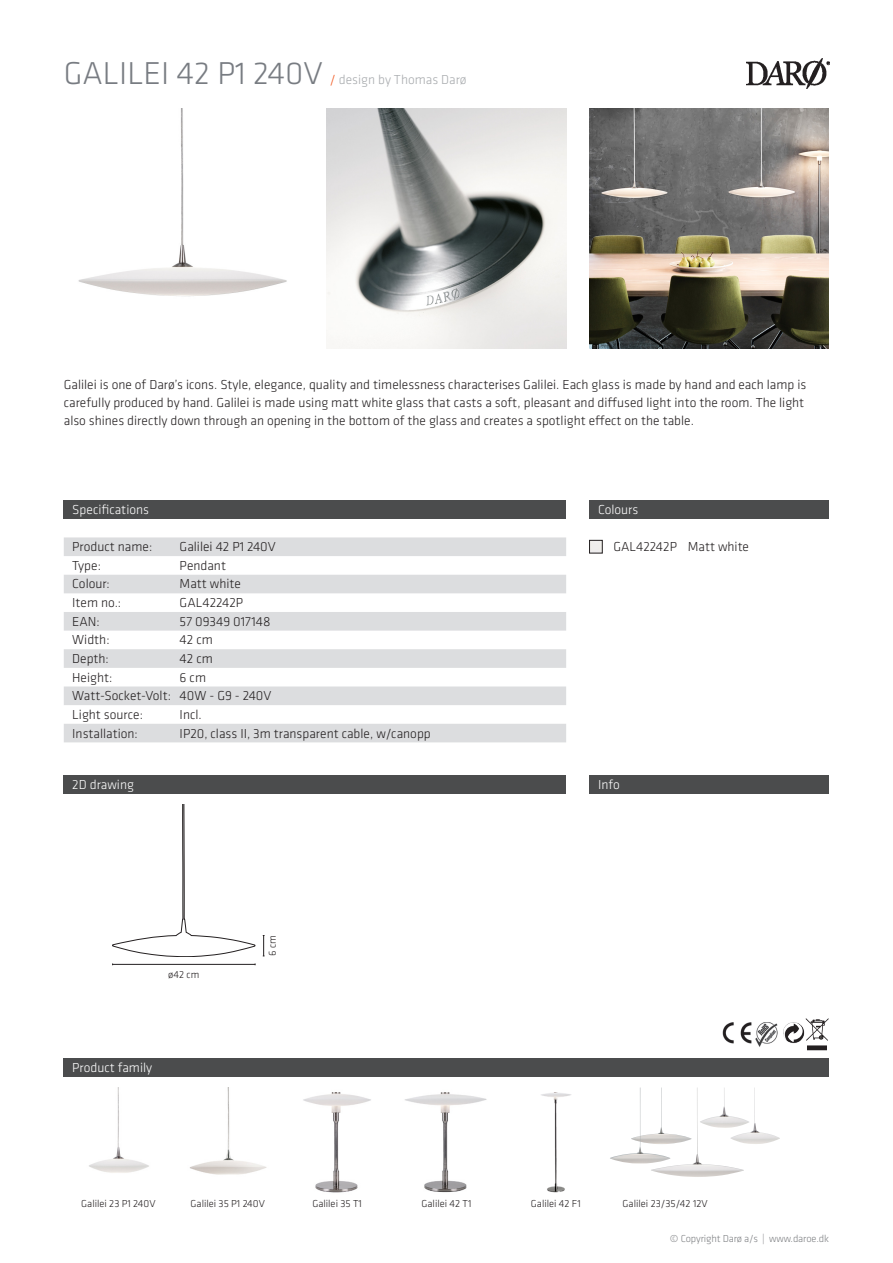
<style>
.page{position:relative;width:893px;height:1263px;background:#fff}
.page>*{position:absolute;margin:0;border:0;box-sizing:border-box;transform-origin:0 0}
.t1{font:300 32.85px "Klavika";color:#787c82}
.Brødtekst{font:300 13.5px/18px "Klavika";color:#231f20}
.Skema_tekst_-_specif{font:300 13.5px "Klavika";color:#231f20}
.t2{font:300 13.5px "Klavika";color:#fff}
.t3{font:300 13.5px "Klavika";color:#a8abae}
.Product_family_tekst{font:300 10.5px "Klavika";color:#231f20}
.t4{font:300 10.5px "Klavika";letter-spacing:-.01em;color:#808285}
.s1{color:#f15921}
</style>
<div class="page">
<div style="left:64px;top:500px;width:502px;height:19px;background:#4b4c4d"></div>
<div style="left:589px;top:500px;width:240px;height:19px;background:#4b4c4d"></div>
<div style="left:589px;top:775px;width:240px;height:19px;background:#4b4c4d"></div>
<div style="left:64px;top:775px;width:502px;height:19px;background:#4b4c4d"></div>
<div style="left:64px;top:1058px;width:765px;height:19px;background:#4b4c4d"></div>
<img style="left:746px;top:58px;width:83px;height:30px">
<img style="left:722px;top:1022px;width:30px;height:22px">
<img style="left:806px;top:1018px;width:22px;height:33px">
<img style="left:783px;top:1022px;width:25px;height:25px">
<img style="left:755px;top:1022px;width:23px;height:25px">
<img style="left:327px;top:109px;width:239px;height:239px">
<svg style="left:591px;top:542px;width:9px;height:9px"></svg>
<div style="left:589px;top:540px;width:13px;height:13px;border:1px solid #231f20"></div>
<img style="left:89px;top:1087px;width:482px;height:106px">
<img style="left:589px;top:109px;width:240px;height:239px">
<img style="left:78px;top:109px;width:209px;height:188px">
<svg style="left:64px;top:537px;width:502px;height:205px;fill:#dcdddf"></svg>
<img style="left:651px;top:1088px;width:93px;height:89px">
<img style="left:730px;top:1088px;width:50px;height:56px">
<img style="left:700px;top:1088px;width:49px;height:40px">
<img style="left:670px;top:1088px;width:22px;height:56px">
<img style="left:610px;top:1087px;width:60px;height:76px">
<svg style="left:112px;top:805px;width:143px;height:152px"></svg>
<hr style="left:113px;top:964px;width:142px;height:1px;background:#231f20">
<svg style="left:263px;top:935px;width:1px;height:22px"></svg>
<p class="t1" style="left:64px;top:55px;width:260px">GALILEI 42 P1 240V</p>
<p class="t3" style="left:330px;top:72px;width:138px"><span class="s1">/</span> design by Thomas Darø</p>
<p class="Brødtekst" style="left:64px;top:376px;width:744px">Galilei is one of Darø’s icons. Style, elegance, quality and timelessness characterises Galilei. Each glass is made by hand and each lamp is carefully produced by hand. Galilei is made using matt white glass that casts a soft, pleasant and diffused light into the room. The light also shines directly down through an opening in the bottom of the glass and creates a spotlight effect on the table.</p>
<p class="t2" style="left:72px;top:502px;width:78px">Specifications</p>
<p class="t2" style="left:598px;top:502px;width:42px">Colours</p>
<p class="Skema_tekst_-_specif" style="left:72px;top:539px;width:81px">Product name:</p>
<p class="Skema_tekst_-_specif" style="left:180px;top:539px;width:98px">Galilei 42 P1 240V</p>
<p class="Skema_tekst_-_specif" style="left:72px;top:558px;width:30px">Type:</p>
<p class="Skema_tekst_-_specif" style="left:180px;top:558px;width:48px">Pendant</p>
<p class="Skema_tekst_-_specif" style="left:72px;top:577px;width:39px">Colour:</p>
<p class="Skema_tekst_-_specif" style="left:180px;top:577px;width:63px">Matt white</p>
<p class="Skema_tekst_-_specif" style="left:72px;top:595px;width:50px">Item no.:</p>
<p class="Skema_tekst_-_specif" style="left:180px;top:595px;width:65px">GAL42242P</p>
<p class="Skema_tekst_-_specif" style="left:72px;top:614px;width:29px">EAN:</p>
<p class="Skema_tekst_-_specif" style="left:180px;top:614px;width:92px">57 09349 017148</p>
<p class="Skema_tekst_-_specif" style="left:72px;top:632px;width:39px">Width:</p>
<p class="Skema_tekst_-_specif" style="left:180px;top:632px;width:35px">42 cm</p>
<p class="Skema_tekst_-_specif" style="left:72px;top:651px;width:38px">Depth:</p>
<p class="Skema_tekst_-_specif" style="left:180px;top:651px;width:35px">42 cm</p>
<p class="Skema_tekst_-_specif" style="left:72px;top:670px;width:42px">Height:</p>
<p class="Skema_tekst_-_specif" style="left:180px;top:670px;width:28px">6 cm</p>
<p class="Skema_tekst_-_specif" style="left:72px;top:688px;width:100px">Watt-Socket-Volt:</p>
<p class="Skema_tekst_-_specif" style="left:180px;top:688px;width:93px">40W - G9 - 240V</p>
<p class="Skema_tekst_-_specif" style="left:72px;top:707px;width:72px">Light source:</p>
<p class="Skema_tekst_-_specif" style="left:180px;top:707px;width:24px">Incl.</p>
<p class="Skema_tekst_-_specif" style="left:72px;top:726px;width:67px">Installation:</p>
<p class="Skema_tekst_-_specif" style="left:180px;top:726px;width:253px">IP20, class II, 3m transparent cable, w/canopp</p>
<p class="Skema_tekst_-_specif" style="left:613px;top:539px;width:65px">GAL42242P</p>
<p class="Skema_tekst_-_specif" style="left:688px;top:539px;width:63px">Matt white</p>
<p class="t2" style="left:72px;top:777px;width:63px">2D drawing</p>
<p class="t2" style="left:598px;top:777px;width:23px">Info</p>
<p class="Product_family_tekst" style="left:168px;top:968px;width:33px">ø42 cm</p>
<p class="t2" style="left:72px;top:1060px;width:81px">Product family</p>
<p class="Product_family_tekst" style="left:267px;top:956px;width:22px;rotate:-90deg">6 cm</p>
<p class="Product_family_tekst" style="left:81px;top:1198px;width:76px">Galilei 23 P1 240V</p>
<p class="Product_family_tekst" style="left:191px;top:1198px;width:76px">Galilei 35 P1 240V</p>
<p class="Product_family_tekst" style="left:312px;top:1198px;width:51px">Galilei 35 T1</p>
<p class="Product_family_tekst" style="left:421px;top:1198px;width:51px">Galilei 42 T1</p>
<p class="Product_family_tekst" style="left:531px;top:1198px;width:51px">Galilei 42 F1</p>
<p class="Product_family_tekst" style="left:623px;top:1198px;width:87px">Galilei 23/35/42 12V</p>
<p class="t4" style="left:670px;top:1232px;width:161px">© Copyright Darø a/s | www.daroe.dk</p>
</div>
